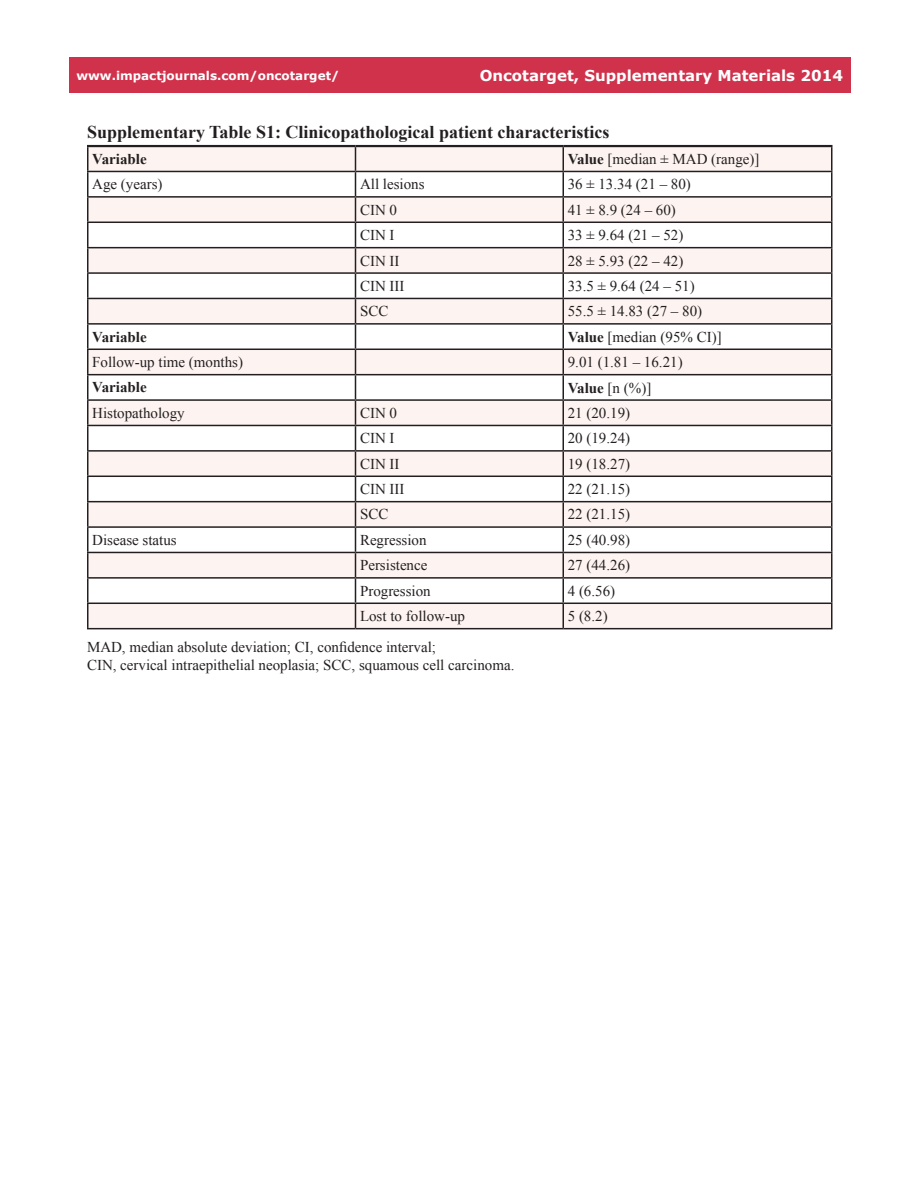
<style>
.page{position:relative;width:918px;height:1188px;background:#fff}
.page>*{position:absolute;margin:0;border:0;box-sizing:border-box;transform-origin:0 0}
.t1{font:700 18px "Times New Roman";color:#231f20}
.t2{font:15px/18px "Times New Roman";color:#231f20}
.t3{font:700 15px "Verdana";color:#fff}
.t4{font:700 15px "Times New Roman";color:#231f20}
.t5{font:700 12px "Verdana";color:#fff}
.s1{font-weight:700}
</style>
<div class="page">
<div style="left:69px;top:57px;width:781px;height:36px;background:#d0324c"></div>
<div style="left:88px;top:147px;width:743px;height:481px;background:#fdf4f1"></div>
<svg style="left:88px;top:172px;width:743px;height:431px"></svg>
<hr style="left:87px;top:145px;width:269px;height:2px;background:#231f20">
<hr style="left:356px;top:145px;width:207px;height:2px;background:#231f20">
<hr style="left:563px;top:145px;width:269px;height:2px;background:#231f20">
<hr style="left:87px;top:628px;width:269px;height:1px;background:#231f20">
<hr style="left:356px;top:628px;width:207px;height:1px;background:#231f20">
<hr style="left:563px;top:628px;width:269px;height:1px;background:#231f20">
<hr style="left:562px;top:172px;width:2px;height:24px;background:#231f20">
<hr style="left:87px;top:196px;width:269px;height:2px;background:#231f20">
<hr style="left:356px;top:196px;width:207px;height:2px;background:#231f20">
<hr style="left:563px;top:196px;width:269px;height:2px;background:#231f20">
<hr style="left:562px;top:198px;width:2px;height:24px;background:#231f20">
<hr style="left:87px;top:222px;width:269px;height:1px;background:#231f20">
<hr style="left:356px;top:222px;width:207px;height:1px;background:#231f20">
<hr style="left:563px;top:222px;width:269px;height:1px;background:#231f20">
<hr style="left:562px;top:223px;width:2px;height:24px;background:#231f20">
<hr style="left:87px;top:247px;width:269px;height:1px;background:#231f20">
<hr style="left:356px;top:247px;width:207px;height:1px;background:#231f20">
<hr style="left:563px;top:247px;width:269px;height:1px;background:#231f20">
<hr style="left:562px;top:248px;width:2px;height:24px;background:#231f20">
<hr style="left:87px;top:272px;width:269px;height:2px;background:#231f20">
<hr style="left:356px;top:272px;width:207px;height:2px;background:#231f20">
<hr style="left:563px;top:272px;width:269px;height:2px;background:#231f20">
<hr style="left:562px;top:274px;width:2px;height:24px;background:#231f20">
<hr style="left:87px;top:298px;width:269px;height:1px;background:#231f20">
<hr style="left:356px;top:298px;width:207px;height:1px;background:#231f20">
<hr style="left:563px;top:298px;width:269px;height:1px;background:#231f20">
<hr style="left:562px;top:299px;width:2px;height:24px;background:#231f20">
<hr style="left:87px;top:323px;width:269px;height:2px;background:#231f20">
<hr style="left:356px;top:323px;width:207px;height:2px;background:#231f20">
<hr style="left:563px;top:323px;width:269px;height:2px;background:#231f20">
<hr style="left:562px;top:325px;width:2px;height:24px;background:#231f20">
<hr style="left:87px;top:349px;width:269px;height:1px;background:#231f20">
<hr style="left:356px;top:349px;width:207px;height:1px;background:#231f20">
<hr style="left:563px;top:349px;width:269px;height:1px;background:#231f20">
<hr style="left:562px;top:350px;width:2px;height:24px;background:#231f20">
<hr style="left:87px;top:374px;width:269px;height:1px;background:#231f20">
<hr style="left:356px;top:374px;width:207px;height:1px;background:#231f20">
<hr style="left:563px;top:374px;width:269px;height:1px;background:#231f20">
<hr style="left:562px;top:375px;width:2px;height:24px;background:#231f20">
<hr style="left:87px;top:399px;width:269px;height:2px;background:#231f20">
<hr style="left:356px;top:399px;width:207px;height:2px;background:#231f20">
<hr style="left:563px;top:399px;width:269px;height:2px;background:#231f20">
<hr style="left:562px;top:401px;width:2px;height:24px;background:#231f20">
<hr style="left:87px;top:425px;width:269px;height:1px;background:#231f20">
<hr style="left:356px;top:425px;width:207px;height:1px;background:#231f20">
<hr style="left:563px;top:425px;width:269px;height:1px;background:#231f20">
<hr style="left:562px;top:426px;width:2px;height:24px;background:#231f20">
<hr style="left:87px;top:450px;width:269px;height:2px;background:#231f20">
<hr style="left:356px;top:450px;width:207px;height:2px;background:#231f20">
<hr style="left:563px;top:450px;width:269px;height:2px;background:#231f20">
<hr style="left:562px;top:452px;width:2px;height:24px;background:#231f20">
<hr style="left:87px;top:476px;width:269px;height:1px;background:#231f20">
<hr style="left:356px;top:476px;width:207px;height:1px;background:#231f20">
<hr style="left:563px;top:476px;width:269px;height:1px;background:#231f20">
<hr style="left:562px;top:477px;width:2px;height:24px;background:#231f20">
<hr style="left:87px;top:501px;width:269px;height:1px;background:#231f20">
<hr style="left:356px;top:501px;width:207px;height:1px;background:#231f20">
<hr style="left:563px;top:501px;width:269px;height:1px;background:#231f20">
<hr style="left:562px;top:502px;width:2px;height:24px;background:#231f20">
<hr style="left:87px;top:526px;width:269px;height:2px;background:#231f20">
<hr style="left:356px;top:526px;width:207px;height:2px;background:#231f20">
<hr style="left:563px;top:526px;width:269px;height:2px;background:#231f20">
<hr style="left:562px;top:528px;width:2px;height:24px;background:#231f20">
<hr style="left:87px;top:552px;width:269px;height:1px;background:#231f20">
<hr style="left:356px;top:552px;width:207px;height:1px;background:#231f20">
<hr style="left:563px;top:552px;width:269px;height:1px;background:#231f20">
<hr style="left:562px;top:553px;width:2px;height:24px;background:#231f20">
<hr style="left:87px;top:577px;width:269px;height:2px;background:#231f20">
<hr style="left:356px;top:577px;width:207px;height:2px;background:#231f20">
<hr style="left:563px;top:577px;width:269px;height:2px;background:#231f20">
<hr style="left:562px;top:579px;width:2px;height:24px;background:#231f20">
<hr style="left:87px;top:603px;width:269px;height:1px;background:#231f20">
<hr style="left:356px;top:603px;width:207px;height:1px;background:#231f20">
<hr style="left:563px;top:603px;width:269px;height:1px;background:#231f20">
<hr style="left:562px;top:604px;width:2px;height:24px;background:#231f20">
<hr style="left:87px;top:171px;width:269px;height:1px;background:#231f20">
<hr style="left:356px;top:171px;width:207px;height:1px;background:#231f20">
<hr style="left:563px;top:171px;width:269px;height:1px;background:#231f20">
<svg style="left:87px;top:147px;width:1px;height:481px"></svg>
<svg style="left:355px;top:147px;width:1px;height:481px"></svg>
<hr style="left:562px;top:147px;width:2px;height:24px;background:#231f20">
<svg style="left:831px;top:147px;width:1px;height:481px"></svg>
<p class="t5" style="left:76px;top:67px;width:264px">www.impactjournals.com/oncotarget/</p>
<p class="t3" style="left:480px;top:65px;width:365px">Oncotarget, Supplementary Materials 2014</p>
<p class="t1" style="left:87px;top:120px;width:524px">Supplementary Table S1: Clinicopathological patient characteristics</p>
<p class="t4" style="left:92px;top:148px;width:56px">Variable</p>
<p class="t2" style="left:568px;top:150px;width:193px"><span class="s1">Value</span> [median ± MAD (range)]</p>
<p class="t2" style="left:92px;top:175px;width:72px">Age (years)</p>
<p class="t2" style="left:360px;top:175px;width:66px">All lesions</p>
<p class="t2" style="left:568px;top:175px;width:125px">36 ± 13.34 (21 – 80)</p>
<p class="t2" style="left:360px;top:201px;width:39px">CIN 0</p>
<p class="t2" style="left:568px;top:201px;width:110px">41 ± 8.9 (24 – 60)</p>
<p class="t2" style="left:360px;top:226px;width:36px">CIN I</p>
<p class="t2" style="left:568px;top:226px;width:117px">33 ± 9.64 (21 – 52)</p>
<p class="t2" style="left:360px;top:251px;width:41px">CIN II</p>
<p class="t2" style="left:568px;top:251px;width:117px">28 ± 5.93 (22 – 42)</p>
<p class="t2" style="left:360px;top:277px;width:46px">CIN III</p>
<p class="t2" style="left:568px;top:277px;width:128px">33.5 ± 9.64 (24 – 51)</p>
<p class="t2" style="left:360px;top:302px;width:30px">SCC</p>
<p class="t2" style="left:568px;top:302px;width:136px">55.5 ± 14.83 (27 – 80)</p>
<p class="t4" style="left:92px;top:326px;width:56px">Variable</p>
<p class="t2" style="left:568px;top:327px;width:156px"><span class="s1">Value</span> [median (95% CI)]</p>
<p class="t2" style="left:92px;top:353px;width:152px">Follow-up time (months)</p>
<p class="t2" style="left:568px;top:353px;width:116px">9.01 (1.81 – 16.21)</p>
<p class="t4" style="left:92px;top:377px;width:56px">Variable</p>
<p class="t2" style="left:568px;top:378px;width:85px"><span class="s1">Value</span> [n (%)]</p>
<p class="t2" style="left:92px;top:404px;width:94px">Histopathology</p>
<p class="t2" style="left:360px;top:404px;width:39px">CIN 0</p>
<p class="t2" style="left:568px;top:404px;width:64px">21 (20.19)</p>
<p class="t2" style="left:360px;top:429px;width:36px">CIN I</p>
<p class="t2" style="left:568px;top:429px;width:64px">20 (19.24)</p>
<p class="t2" style="left:360px;top:454px;width:41px">CIN II</p>
<p class="t2" style="left:568px;top:454px;width:64px">19 (18.27)</p>
<p class="t2" style="left:360px;top:480px;width:46px">CIN III</p>
<p class="t2" style="left:568px;top:480px;width:64px">22 (21.15)</p>
<p class="t2" style="left:360px;top:505px;width:30px">SCC</p>
<p class="t2" style="left:568px;top:505px;width:64px">22 (21.15)</p>
<p class="t2" style="left:92px;top:531px;width:86px">Disease status</p>
<p class="t2" style="left:360px;top:531px;width:68px">Regression</p>
<p class="t2" style="left:568px;top:531px;width:64px">25 (40.98)</p>
<p class="t2" style="left:360px;top:556px;width:69px">Persistence</p>
<p class="t2" style="left:568px;top:556px;width:64px">27 (44.26)</p>
<p class="t2" style="left:360px;top:581px;width:72px">Progression</p>
<p class="t2" style="left:568px;top:581px;width:49px">4 (6.56)</p>
<p class="t2" style="left:360px;top:607px;width:106px">Lost to follow-up</p>
<p class="t2" style="left:568px;top:607px;width:41px">5 (8.2)</p>
<p class="t2" style="left:87px;top:638px;width:429px">MAD, median absolute deviation; CI, confidence interval;<br>CIN, cervical intraepithelial neoplasia; SCC, squamous cell carcinoma.</p>
</div>
